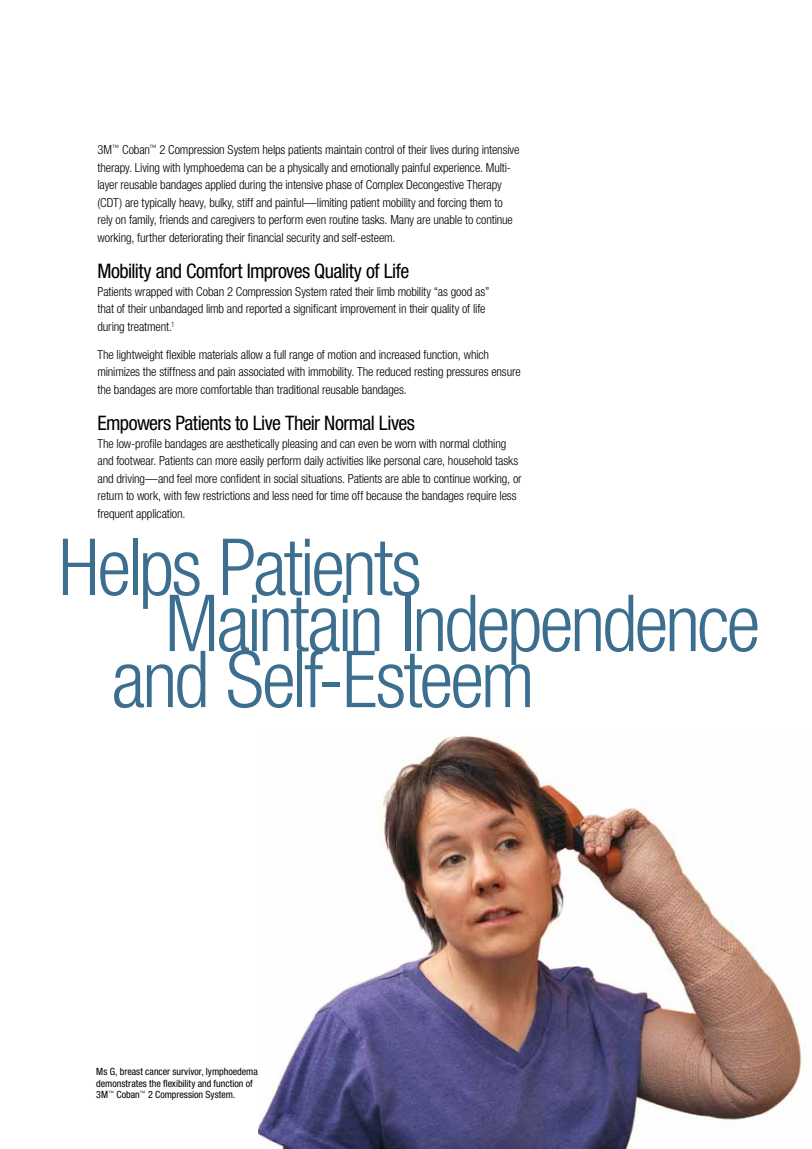
<style>
.page{position:relative;width:812px;height:1149px;background:#fff}
.page>*{position:absolute;margin:0;border:0;box-sizing:border-box;transform-origin:0 0}
.t1{font:300 condensed 78.75px "Helvetica Neue LT Std";letter-spacing:-.035em;color:#3b6e8f}
.t2{font:condensed 20px "Helvetica Neue LT Std";letter-spacing:-.025em;color:#000}
.t3{font:300 condensed 12.5px/17.5px "Helvetica Neue LT Std";letter-spacing:-.01em;color:#000}
.t4{font:condensed 10px/11.2px "Helvetica Neue LT Std";color:#000}
</style>
<div class="page">
<img style="left:259px;top:736px;width:543px;height:412px">
<p class="t3" style="left:97px;top:141px;width:423px">3M<sup>™</sup> Coban<sup>™</sup> 2 Compression System helps patients maintain control of their lives during intensive therapy. Living with lymphoedema can be a physically and emotionally painful experience. Multi&shy;layer reusable bandages applied during the intensive phase of Complex Decongestive Therapy (CDT) are typically heavy, bulky, stiff and painful—limiting patient mobility and forcing them to rely on family, friends and caregivers to perform even routine tasks. Many are unable to continue working, further deteriorating their financial security and self-esteem.</p>
<h2 class="t2" style="left:97px;top:259px;width:313px">Mobility and Comfort Improves Quality of Life</h2>
<p class="t3" style="left:97px;top:282px;width:393px">Patients wrapped with Coban 2 Compression System rated their limb mobility “as good as” that of their unbandaged limb and reported a significant improvement in their quality of life during treatment.<sup>1</sup></p>
<p class="t3" style="left:97px;top:345px;width:424px">The lightweight flexible materials allow a full range of motion and increased function, which minimizes the stiffness and pain associated with immobility. The reduced resting pressures ensure the bandages are more comfortable than traditional reusable bandages.</p>
<h2 class="t2" style="left:97px;top:411px;width:319px">Empowers Patients to Live Their Normal Lives</h2>
<p class="t3" style="left:97px;top:434px;width:425px">The low-profile bandages are aesthetically pleasing and can even be worn with normal clothing and footwear. Patients can more easily perform daily activities like personal care, household tasks and driving—and feel more confident in social situations. Patients are able to continue working, or return to work, with few restrictions and less need for time off because the bandages require less frequent application.</p>
<h1 class="t1" style="left:58px;top:522px;width:364px">Helps Patients</h1>
<h1 class="t1" style="left:165px;top:578px;width:596px">Maintain Independence</h1>
<h1 class="t1" style="left:112px;top:634px;width:424px">and Self-Esteem</h1>
<p class="t4" style="left:96px;top:1065px;width:193px">Ms G, breast cancer survivor, lymphoedema patient, demonstrates the flexibility and function of<br>3M<sup>™</sup> Coban<sup>™</sup> 2 Compression System.</p>
</div>
